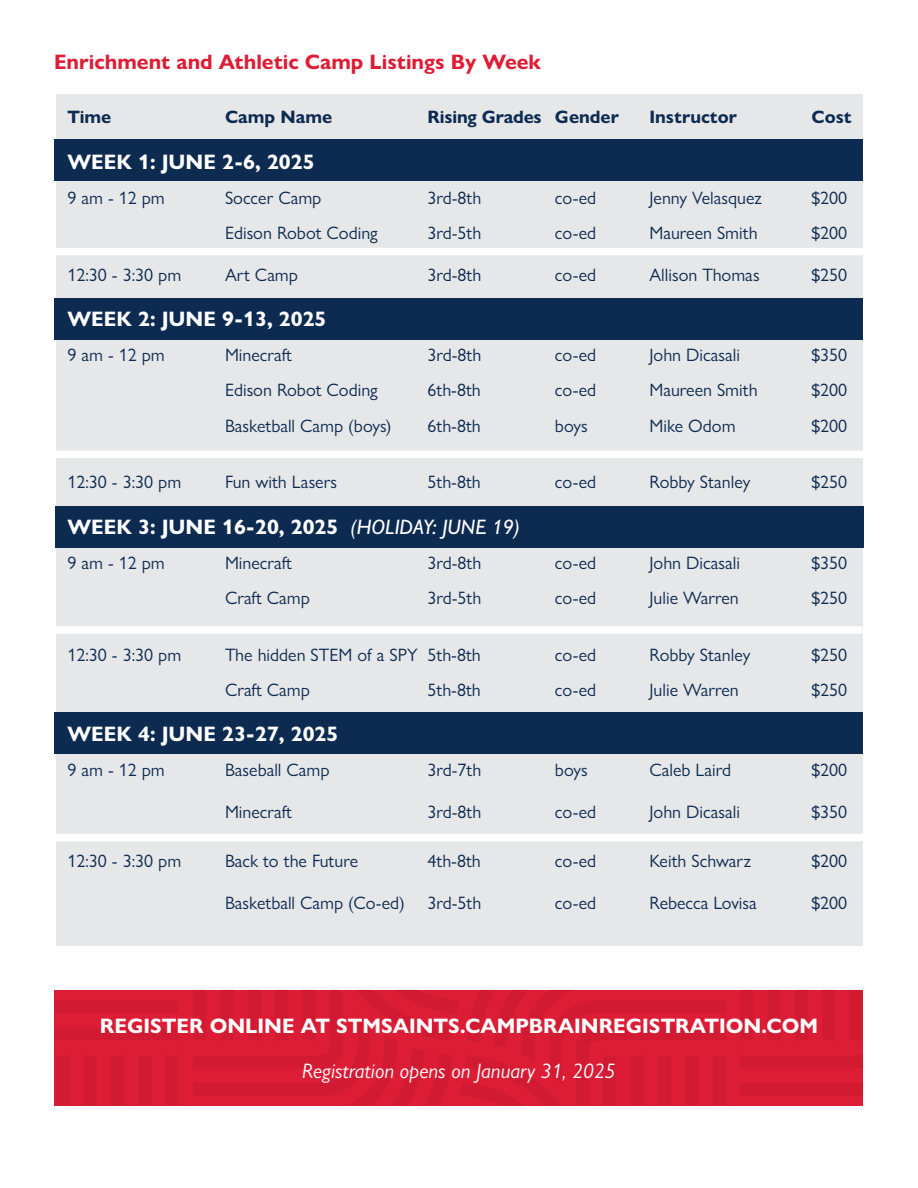
<style>
.page{position:relative;width:918px;height:1188px;background:#fff}
.page>*{position:absolute;margin:0;border:0;box-sizing:border-box;transform-origin:0 0}
.t1{font:700 21px "Gill Sans Nova";color:#fff}
.t2{font:700 21px "Gill Sans Nova";color:#dd1d35}
.t3{font:italic 21px "Gill Sans Nova";color:#fff}
.t4{font:18px "Gill Sans Nova";color:#0d2b51}
.t5{font:700 18px "Gill Sans Nova";color:#0d2b51}
.s1{font-weight:500;font-style:italic}
</style>
<div class="page">
<div style="left:56px;top:94px;width:807px;height:852px;background:#e6e7e9"></div>
<div style="left:55px;top:712px;width:808px;height:42px;background:#0d2b51"></div>
<div style="left:56px;top:506px;width:808px;height:42px;background:#0d2b51"></div>
<div style="left:55px;top:298px;width:808px;height:42px;background:#0d2b51"></div>
<div style="left:55px;top:139px;width:808px;height:42px;background:#0d2b51"></div>
<div style="left:56px;top:248px;width:808px;height:7px;background:#fff"></div>
<div style="left:55px;top:451px;width:808px;height:7px;background:#fff"></div>
<div style="left:54px;top:626px;width:808px;height:8px;background:#fff"></div>
<div style="left:56px;top:834px;width:808px;height:7px;background:#fff"></div>
<img style="left:54px;top:990px;width:810px;height:116px">
<p class="t2" style="left:54px;top:49px;width:489px">Enrichment and Athletic Camp Listings By Week</p>
<p class="t5" style="left:68px;top:106px;width:45px">Time</p>
<p class="t5" style="left:225px;top:106px;width:109px">Camp Name</p>
<p class="t5" style="left:428px;top:106px;width:193px">Rising Grades Gender</p>
<p class="t5" style="left:649px;top:106px;width:89px">Instructor</p>
<p class="t5" style="left:811px;top:106px;width:42px">Cost</p>
<p class="t1" style="left:68px;top:149px;width:249px">WEEK 1: JUNE 2-6, 2025</p>
<p class="t4" style="left:68px;top:187px;width:99px">9 am - 12 pm</p>
<p class="t4" style="left:225px;top:187px;width:98px">Soccer Camp</p>
<p class="t4" style="left:428px;top:187px;width:55px">3rd-8th</p>
<p class="t4" style="left:555px;top:187px;width:43px">co-ed</p>
<p class="t4" style="left:649px;top:187px;width:114px">Jenny Velasquez</p>
<p class="t4" style="left:811px;top:187px;width:37px">$200</p>
<p class="t4" style="left:225px;top:222px;width:154px">Edison Robot Coding</p>
<p class="t4" style="left:428px;top:222px;width:55px">3rd-5th</p>
<p class="t4" style="left:555px;top:222px;width:43px">co-ed</p>
<p class="t4" style="left:649px;top:222px;width:110px">Maureen Smith</p>
<p class="t4" style="left:811px;top:222px;width:37px">$200</p>
<p class="t4" style="left:68px;top:264px;width:115px">12:30 - 3:30 pm</p>
<p class="t4" style="left:225px;top:264px;width:75px">Art Camp</p>
<p class="t4" style="left:428px;top:264px;width:55px">3rd-8th</p>
<p class="t4" style="left:555px;top:264px;width:43px">co-ed</p>
<p class="t4" style="left:649px;top:264px;width:112px">Allison Thomas</p>
<p class="t4" style="left:811px;top:264px;width:37px">$250</p>
<p class="t1" style="left:68px;top:306px;width:261px">WEEK 2: JUNE 9-13, 2025</p>
<p class="t4" style="left:68px;top:344px;width:99px">9 am - 12 pm</p>
<p class="t4" style="left:225px;top:344px;width:69px">Minecraft</p>
<p class="t4" style="left:428px;top:344px;width:55px">3rd-8th</p>
<p class="t4" style="left:555px;top:344px;width:43px">co-ed</p>
<p class="t4" style="left:649px;top:344px;width:92px">John Dicasali</p>
<p class="t4" style="left:811px;top:344px;width:37px">$350</p>
<p class="t4" style="left:225px;top:379px;width:154px">Edison Robot Coding</p>
<p class="t4" style="left:428px;top:379px;width:55px">6th-8th</p>
<p class="t4" style="left:555px;top:379px;width:43px">co-ed</p>
<p class="t4" style="left:649px;top:379px;width:110px">Maureen Smith</p>
<p class="t4" style="left:811px;top:379px;width:37px">$200</p>
<p class="t4" style="left:225px;top:414px;width:168px">Basketball Camp (boys)</p>
<p class="t4" style="left:428px;top:414px;width:55px">6th-8th</p>
<p class="t4" style="left:555px;top:414px;width:34px">boys</p>
<p class="t4" style="left:649px;top:414px;width:88px">Mike Odom</p>
<p class="t4" style="left:811px;top:414px;width:37px">$200</p>
<p class="t4" style="left:68px;top:471px;width:115px">12:30 - 3:30 pm</p>
<p class="t4" style="left:225px;top:471px;width:114px">Fun with Lasers</p>
<p class="t4" style="left:428px;top:471px;width:55px">5th-8th</p>
<p class="t4" style="left:555px;top:471px;width:43px">co-ed</p>
<p class="t4" style="left:649px;top:471px;width:103px">Robby Stanley</p>
<p class="t4" style="left:811px;top:471px;width:37px">$250</p>
<p class="t1" style="left:68px;top:514px;width:454px">WEEK 3: JUNE 16-20, 2025 <span class="s1">(HOLIDAY: JUNE 19)</span></p>
<p class="t4" style="left:68px;top:552px;width:99px">9 am - 12 pm</p>
<p class="t4" style="left:225px;top:552px;width:69px">Minecraft</p>
<p class="t4" style="left:428px;top:552px;width:55px">3rd-8th</p>
<p class="t4" style="left:555px;top:552px;width:43px">co-ed</p>
<p class="t4" style="left:649px;top:552px;width:92px">John Dicasali</p>
<p class="t4" style="left:811px;top:552px;width:37px">$350</p>
<p class="t4" style="left:225px;top:587px;width:86px">Craft Camp</p>
<p class="t4" style="left:428px;top:587px;width:55px">3rd-5th</p>
<p class="t4" style="left:555px;top:587px;width:43px">co-ed</p>
<p class="t4" style="left:649px;top:587px;width:91px">Julie Warren</p>
<p class="t4" style="left:811px;top:587px;width:37px">$250</p>
<p class="t4" style="left:68px;top:643px;width:115px">12:30 - 3:30 pm</p>
<p class="t4" style="left:225px;top:643px;width:257px">The hidden STEM of a SPY 5th-8th</p>
<p class="t4" style="left:555px;top:643px;width:43px">co-ed</p>
<p class="t4" style="left:649px;top:643px;width:103px">Robby Stanley</p>
<p class="t4" style="left:811px;top:643px;width:37px">$250</p>
<p class="t4" style="left:225px;top:679px;width:86px">Craft Camp</p>
<p class="t4" style="left:428px;top:679px;width:55px">5th-8th</p>
<p class="t4" style="left:555px;top:679px;width:43px">co-ed</p>
<p class="t4" style="left:649px;top:679px;width:91px">Julie Warren</p>
<p class="t4" style="left:811px;top:679px;width:37px">$250</p>
<p class="t1" style="left:68px;top:721px;width:272px">WEEK 4: JUNE 23-27, 2025</p>
<p class="t4" style="left:68px;top:759px;width:99px">9 am - 12 pm</p>
<p class="t4" style="left:225px;top:759px;width:106px">Baseball Camp</p>
<p class="t4" style="left:428px;top:759px;width:55px">3rd-7th</p>
<p class="t4" style="left:555px;top:759px;width:34px">boys</p>
<p class="t4" style="left:649px;top:759px;width:83px">Caleb Laird</p>
<p class="t4" style="left:811px;top:759px;width:37px">$200</p>
<p class="t4" style="left:225px;top:801px;width:69px">Minecraft</p>
<p class="t4" style="left:428px;top:801px;width:55px">3rd-8th</p>
<p class="t4" style="left:555px;top:801px;width:43px">co-ed</p>
<p class="t4" style="left:649px;top:801px;width:92px">John Dicasali</p>
<p class="t4" style="left:811px;top:801px;width:37px">$350</p>
<p class="t4" style="left:68px;top:850px;width:115px">12:30 - 3:30 pm</p>
<p class="t4" style="left:225px;top:850px;width:135px">Back to the Future</p>
<p class="t4" style="left:428px;top:850px;width:55px">4th-8th</p>
<p class="t4" style="left:555px;top:850px;width:43px">co-ed</p>
<p class="t4" style="left:649px;top:850px;width:103px">Keith Schwarz</p>
<p class="t4" style="left:811px;top:850px;width:37px">$200</p>
<p class="t4" style="left:225px;top:891px;width:258px">Basketball Camp (Co-ed) 3rd-5th</p>
<p class="t4" style="left:555px;top:891px;width:43px">co-ed</p>
<p class="t4" style="left:649px;top:891px;width:109px">Rebecca Lovisa</p>
<p class="t4" style="left:811px;top:891px;width:37px">$200</p>
<p class="t1" style="left:100px;top:1012px;width:720px">REGISTER ONLINE AT STMSAINTS.CAMPBRAINREGISTRATION.COM</p>
<p class="t3" style="left:302px;top:1058px;width:315px">Registration opens on January 31, 2025</p>
</div>
